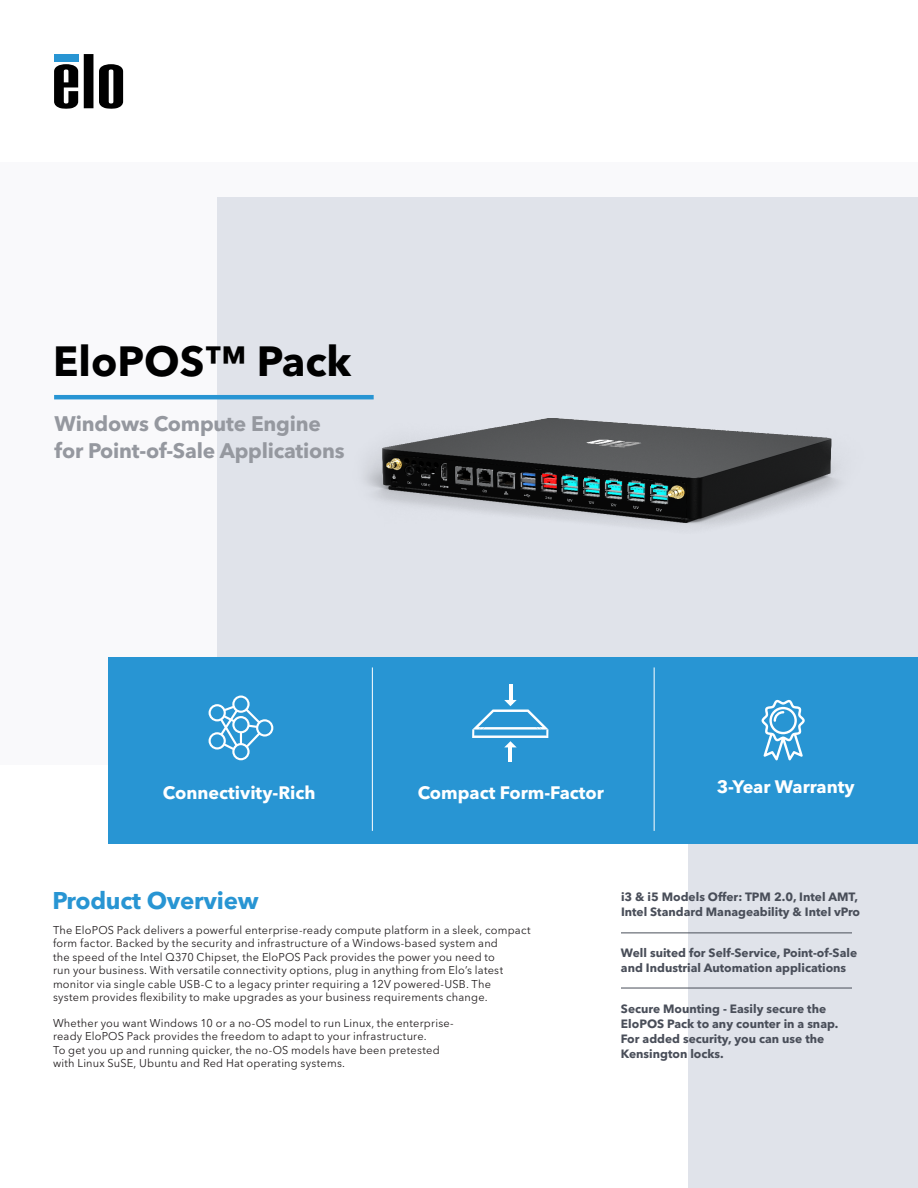
<style>
.page{position:relative;width:918px;height:1188px;background:#fff}
.page>*{position:absolute;margin:0;border:0;box-sizing:border-box;transform-origin:0 0}
.Section_Header{font:700 41.85px "Avenir Next LT Pro";color:#000}
.Section_Header-2{font:700 24px "Avenir Next LT Pro";letter-spacing:-.01em;color:#2895d3}
.Section_Header-3{font:700 20.85px/26.8px "Avenir Next LT Pro";letter-spacing:-.01em;color:#95989f}
.t1{font:700 18px "Avenir Next LT Pro";color:#fff}
.Sidebar_bullets{font:700 12px/15px "Avenir Next LT Pro";color:#494e59}
.Body_Copy{font:11.25px/13.5px "Avenir Next LT Pro";letter-spacing:.02em;color:#231f20}
</style>
<div class="page">
<div style="left:0;top:162px;width:918px;height:603px;background:#f9f9fb"></div>
<div style="left:217px;top:197px;width:701px;height:469px;background:#e0e3ea"></div>
<svg style="left:84px;top:54px;width:9px;height:54px"></svg>
<svg style="left:54px;top:64px;width:24px;height:45px"></svg>
<svg style="left:99px;top:64px;width:24px;height:45px"></svg>
<div style="left:54px;top:54px;width:24px;height:7px;background:#2895d3"></div>
<div style="left:688px;top:842px;width:230px;height:346px;background:#e0e3ea"></div>
<div style="left:108px;top:657px;width:810px;height:186px;background:#2895d3"></div>
<hr style="left:54px;top:395px;width:320px;height:4px;background:#2895d3">
<hr style="left:372px;top:667px;width:1px;height:164px;background:#fff">
<hr style="left:654px;top:667px;width:1px;height:164px;background:#fff">
<hr style="left:621px;top:933px;width:231px;height:1px;background:#494e59">
<hr style="left:621px;top:988px;width:231px;height:1px;background:#494e59">
<svg style="left:762px;top:700px;width:43px;height:60px"></svg>
<hr style="left:509px;top:684px;width:3px;height:19px;background:#fff">
<hr style="left:509px;top:744px;width:3px;height:18px;background:#fff">
<svg style="left:472px;top:700px;width:77px;height:47px"></svg>
<svg style="left:209px;top:696px;width:64px;height:64px"></svg>
<img style="left:339px;top:395px;width:500px;height:132px">
<p class="Section_Header" style="left:53px;top:336px;width:300px">EloPOS™ Pack</p>
<p class="Section_Header-3" style="left:55px;top:410px;width:291px">Windows Compute Engine for Point-of-Sale Applications</p>
<p class="t1" style="left:163px;top:781px;width:154px">Connectivity-Rich</p>
<p class="t1" style="left:418px;top:781px;width:188px">Compact Form-Factor</p>
<p class="t1" style="left:717px;top:775px;width:139px">3-Year Warranty</p>
<p class="Section_Header-2" style="left:52px;top:886px;width:208px">Product Overview</p>
<p class="Sidebar_bullets" style="left:621px;top:889px;width:241px">i3 &amp; i5 Models Offer: TPM 2.0, Intel AMT,<br>Intel Standard Manageability &amp; Intel vPro</p>
<p class="Sidebar_bullets" style="left:621px;top:945px;width:238px">Well suited for Self-Service, Point-of-Sale and Industrial Automation applications</p>
<p class="Sidebar_bullets" style="left:621px;top:1002px;width:219px">Secure Mounting - Easily secure the<br>EloPOS Pack to any counter in a snap.<br>For added security, you can use the<br>Kensington locks.</p>
<p class="Body_Copy" style="left:53px;top:923px;width:479px">The EloPOS Pack delivers a powerful enterprise-ready compute platform in a sleek, compact form factor. Backed by the security and infrastructure of a Windows-based system and<br>the speed of the Intel Q370 Chipset, the EloPOS Pack provides the power you need to<br>run your business. With versatile connectivity options, plug in anything from Elo’s latest monitor via single cable USB-C to a legacy printer requiring a 12V powered-USB. The<br>system provides flexibility to make upgrades as your business requirements change.</p>
<p class="Body_Copy" style="left:53px;top:1016px;width:402px">Whether you want Windows 10 or a no-OS model to run Linux, the enterprise&shy;ready EloPOS Pack provides the freedom to adapt to your infrastructure.<br>To get you up and running quicker, the no-OS models have been pretested with Linux SuSE, Ubuntu and Red Hat operating systems.</p>
</div>
